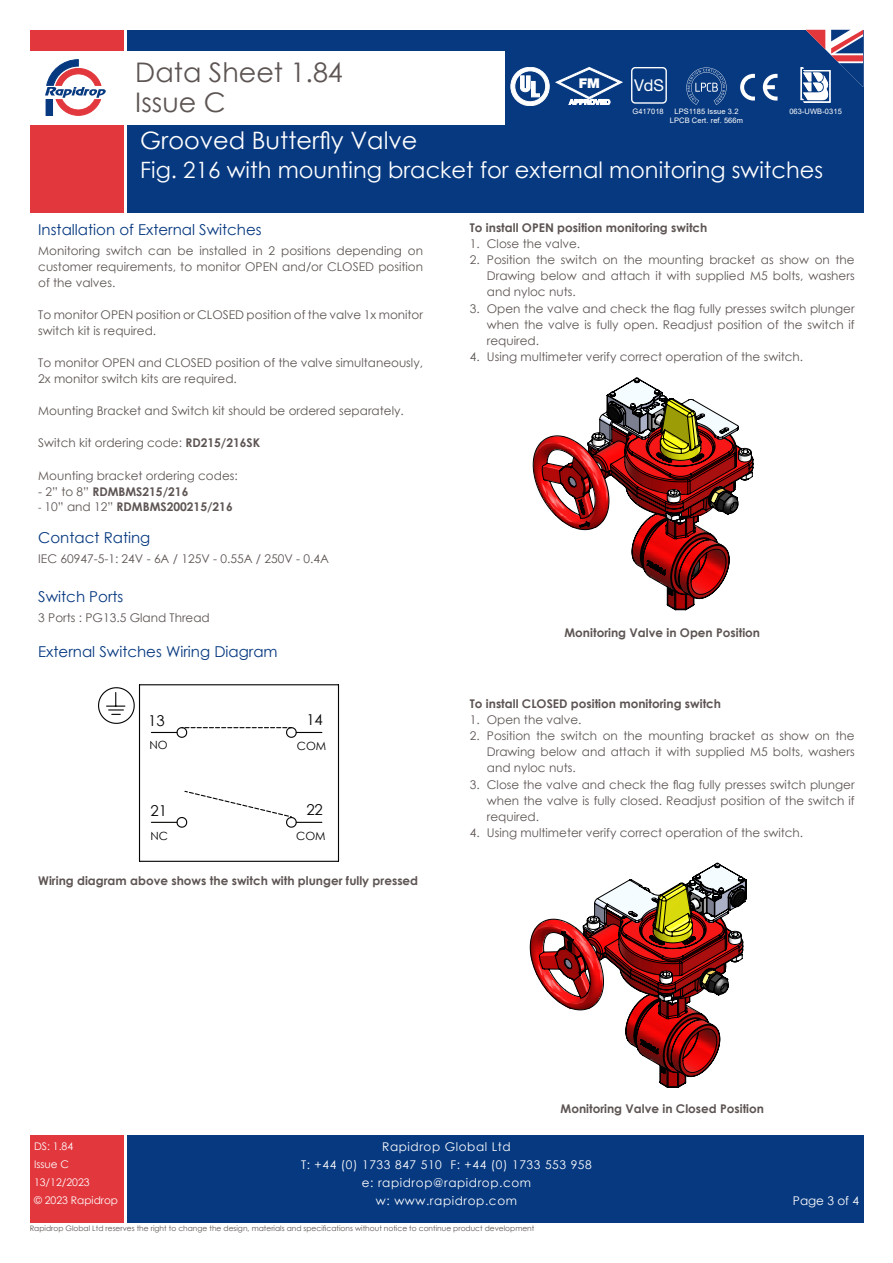
<style>
.page{position:relative;width:893px;height:1263px;background:#fff}
.page>*{position:absolute;margin:0;border:0;box-sizing:border-box;transform-origin:0 0}
.t1{font:27px/30px "Century Gothic";color:#5d5553}
.t2{font:24px "Century Gothic";color:#fff}
.t3{font:22.5px "Century Gothic";color:#fff}
.t4{font:16.2px "Helvetica Neue";color:#fff}
.RD_DS_Subhead{font:15px "Century Gothic";color:#073980}
.t5{font:15px "Century Gothic";color:#050504}
.t6{font:900 13.5px "Helvetica Neue";color:#fff}
.RD_DS_Body{font:12px/16px "Century Gothic";color:#5d5553;text-align:justify}
.RD_DS_Figures{font:12px "Century Gothic";color:#5d5553}
.t7{font:12px/18px "Century Gothic";letter-spacing:.05em;color:#fff;text-align:center}
.RD_DS_Figures-2{font:700 12px "Century Gothic";color:#5d5553}
.RD_DS_Body-2{font:700 12px "Century Gothic";color:#5d5553}
.RD_DS_Subhead-2{font:700 12px "Century Gothic";color:#5d5553}
.t8{font:11.25px "Century Gothic";color:#050504}
.t9{font:10.5px/18px "Century Gothic";color:#fff}
.t10{font:7.5px "Century Gothic";color:#5d5553}
.t11{font:7.5px "Arial";letter-spacing:.01em;color:#fff}
.s1{font-weight:700}
.s2{font-weight:400}
.s3{font-weight:400;font-size:10.5px}
</style>
<div class="page">
<div style="left:30px;top:30px;width:93px;height:183px;background:#e1373d"></div>
<div style="left:30px;top:52px;width:93px;height:73px;background:#fff"></div>
<div style="left:30px;top:1135px;width:93px;height:88px;background:#e1373d"></div>
<div style="left:127px;top:1135px;width:736px;height:88px;background:#073980"></div>
<div style="left:127px;top:30px;width:736px;height:183px;background:#073980"></div>
<svg style="left:45px;top:59px;width:61px;height:57px"></svg>
<div style="left:127px;top:52px;width:378px;height:73px;background:#fff"></div>
<svg style="left:511px;top:67px;width:38px;height:39px"></svg>
<div style="left:631px;top:67px;width:36px;height:37px;border:1px solid #fff;border-radius:4px"></div>
<svg style="left:556px;top:67px;width:66px;height:38px"></svg>
<svg style="left:763px;top:74px;width:14px;height:27px"></svg>
<svg style="left:740px;top:74px;width:15px;height:27px"></svg>
<svg style="left:801px;top:30px;width:62px;height:73px"></svg>
<svg style="left:686px;top:68px;width:40px;height:37px"></svg>
<svg style="left:533px;top:377px;width:220px;height:233px"></svg>
<svg style="left:530px;top:863px;width:216px;height:225px"></svg>
<hr style="left:139px;top:861px;width:199px;height:1px;background:#050504">
<hr style="left:139px;top:684px;width:199px;height:1px;background:#050504">
<hr style="left:338px;top:685px;width:1px;height:176px;background:#050504">
<hr style="left:139px;top:685px;width:1px;height:176px;background:#050504">
<svg style="left:98px;top:687px;width:224px;height:141px"></svg>
<h1 class="t1" style="left:135px;top:56px;width:209px">Data Sheet 1.84<br>Issue C</h1>
<h2 class="t2" style="left:140px;top:123px;width:279px">Grooved Butterfly Valve</h2>
<h3 class="t3" style="left:140px;top:154px;width:684px">Fig. 216 with mounting bracket for external monitoring switches</h3>
<p class="t6" style="left:579px;top:75px;width:23px">FM</p>
<h3 class="t4" style="left:634px;top:74px;width:32px">VdS</h3>
<p class="t11" style="left:632px;top:106px;width:33px">G417018</p>
<p class="t11" style="left:674px;top:106px;width:66px">LPS1185 Issue 3.2</p>
<p class="t11" style="left:789px;top:106px;width:54px">063-UWB-0315</p>
<p class="t11" style="left:670px;top:115px;width:75px">LPCB Cert. ref. 566m</p>
<p class="RD_DS_Subhead" style="left:38px;top:219px;width:225px">Installation of External Switches</p>
<p class="RD_DS_Body" style="left:38px;top:242px;width:386px">Monitoring switch can be installed in 2 positions depending on customer requirements, to monitor OPEN and/or CLOSED position of the valves.</p>
<p class="RD_DS_Body" style="left:38px;top:306px;width:386px">To monitor OPEN position or CLOSED position of the valve 1x monitor switch kit is required.</p>
<p class="RD_DS_Body" style="left:38px;top:355px;width:386px">To monitor OPEN and CLOSED position of the valve simultaneously,<br>2x monitor switch kits are required.</p>
<p class="RD_DS_Body" style="left:38px;top:403px;width:367px">Mounting Bracket and Switch kit should be ordered separately.</p>
<p class="RD_DS_Figures" style="left:38px;top:435px;width:224px">Switch kit ordering code: <span class="s1">RD215/216SK</span></p>
<p class="RD_DS_Figures" style="left:38px;top:467px;width:201px">Mounting bracket ordering codes:</p>
<p class="RD_DS_Figures-2" style="left:38px;top:482px;width:152px"><span class="s2">- 2” to 8”</span> RDMBMS215/216</p>
<p class="RD_DS_Figures-2" style="left:38px;top:497px;width:196px"><span class="s3">-</span> <span class="s2">10” and 12”</span> RDMBMS200215/216</p>
<p class="RD_DS_Subhead" style="left:38px;top:527px;width:114px">Contact Rating</p>
<p class="RD_DS_Figures" style="left:38px;top:550px;width:292px">IEC 60947-5-1: 24V - 6A / 125V - 0.55A / 250V - 0.4A</p>
<p class="RD_DS_Subhead" style="left:38px;top:586px;width:87px">Switch Ports</p>
<p class="RD_DS_Figures" style="left:38px;top:609px;width:173px">3 Ports : PG13.5 Gland Thread</p>
<p class="RD_DS_Subhead" style="left:38px;top:642px;width:241px">External Switches Wiring Diagram</p>
<p class="t5" style="left:148px;top:710px;width:18px">13</p>
<p class="t8" style="left:149px;top:737px;width:20px">NO</p>
<p class="t5" style="left:306px;top:709px;width:18px">14</p>
<p class="t8" style="left:297px;top:738px;width:31px">COM</p>
<p class="t5" style="left:150px;top:800px;width:18px">21</p>
<p class="t5" style="left:306px;top:799px;width:18px">22</p>
<p class="t8" style="left:150px;top:828px;width:19px">NC</p>
<p class="t8" style="left:296px;top:828px;width:31px">COM</p>
<p class="RD_DS_Figures-2" style="left:38px;top:871px;width:381px">Wiring diagram above shows the switch with plunger fully pressed</p>
<p class="RD_DS_Body-2" style="left:470px;top:219px;width:239px">To install OPEN position monitoring switch</p>
<p class="RD_DS_Body" style="left:470px;top:236px;width:112px">1. Close the valve.</p>
<p class="RD_DS_Body" style="left:487px;top:252px;width:369px;text-indent:-17px">2. Position the switch on the mounting bracket as show on the Drawing below and attach it with supplied M5 bolts, washers and nyloc nuts.</p>
<p class="RD_DS_Body" style="left:487px;top:300px;width:369px;text-indent:-17px">3. Open the valve and check the flag fully presses switch plunger when the valve is fully open. Readjust position of the switch if required.</p>
<p class="RD_DS_Body" style="left:470px;top:348px;width:335px">4. Using multimeter verify correct operation of the switch.</p>
<p class="RD_DS_Subhead-2" style="left:564px;top:623px;width:197px">Monitoring Valve in Open Position</p>
<p class="RD_DS_Body-2" style="left:470px;top:695px;width:253px">To install CLOSED position monitoring switch</p>
<p class="RD_DS_Body" style="left:470px;top:712px;width:113px">1. Open the valve.</p>
<p class="RD_DS_Body" style="left:487px;top:728px;width:369px;text-indent:-17px">2. Position the switch on the mounting bracket as show on the Drawing below and attach it with supplied M5 bolts, washers and nyloc nuts.</p>
<p class="RD_DS_Body" style="left:487px;top:776px;width:369px;text-indent:-17px">3. Close the valve and check the flag fully presses switch plunger when the valve is fully closed. Readjust position of the switch if required.</p>
<p class="RD_DS_Body" style="left:470px;top:824px;width:335px">4. Using multimeter verify correct operation of the switch.</p>
<p class="RD_DS_Subhead-2" style="left:560px;top:1099px;width:205px">Monitoring Valve in Closed Position</p>
<p class="t9" style="left:34px;top:1137px;width:86px">DS: 1.84<br>Issue C<br>13/12/2023<br>© 2023 Rapidrop</p>
<p class="t7" style="left:301px;top:1138px;width:292px">Rapidrop Global Ltd<br>T: +44 (0) 1733 847 510 F: +44 (0) 1733 553 958 e: rapidrop@rapidrop.com<br>w: www.rapidrop.com</p>
<p class="t10" style="left:30px;top:1223px;width:506px">Rapidrop Global Ltd reserves the right to change the design, materials and specifications without notice to continue product development</p>
<p class="t7" style="left:793px;top:1192px;width:68px">Page 3 of 4</p>
</div>
